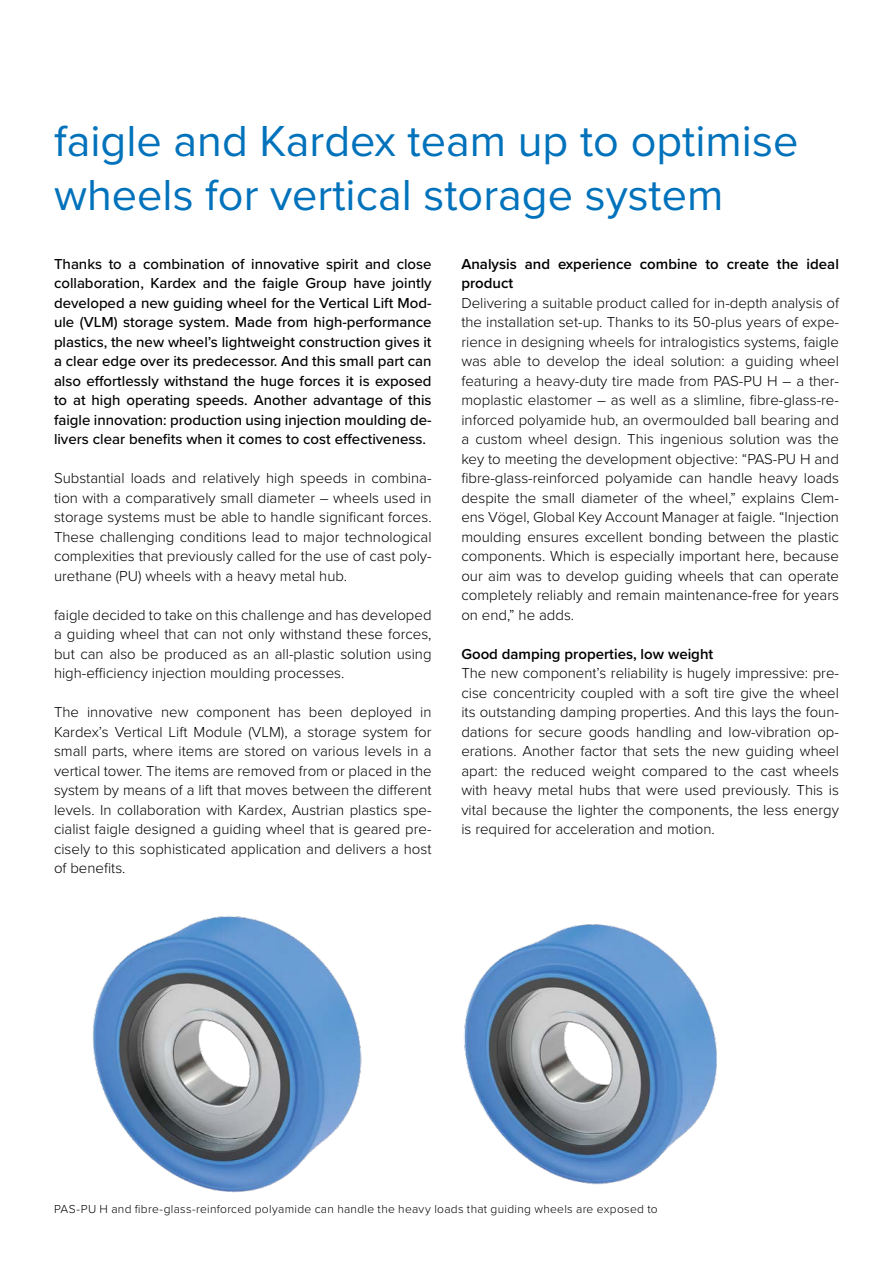
<style>
.page{position:relative;width:893px;height:1263px;background:#fff}
.page>*{position:absolute;margin:0;border:0;box-sizing:border-box;transform-origin:0 0}
.t1{font:45px/54px "Proxima Nova";color:#0072bb}
.t2{font:300 15px/19.5px "Proxima Nova";color:#000;text-align:justify}
.t3{font:500 15px/19.5px "Proxima Nova";color:#000;text-align:justify}
.t4{font:600 15px/19.5px "Proxima Nova";color:#000}
.t5{font:300 12px "Proxima Nova";letter-spacing:.025em;color:#000}
</style>
<div class="page">
<img style="left:92px;top:916px;width:270px;height:277px">
<img style="left:464px;top:924px;width:253px;height:261px">
<h1 class="t1" style="left:54px;top:112px;width:746px">faigle and Kardex team up to optimise wheels for vertical storage system</h1>
<p class="t3" style="left:54px;top:253px;width:379px">Thanks to a combination of innovative spirit and close collaboration, Kardex and the faigle Group have jointly developed a new guiding wheel for the Vertical Lift Mod&shy;ule (VLM) storage system. Made from high-performance plastics, the new wheel’s lightweight construction gives it a clear edge over its predecessor. And this small part can also effortlessly withstand the huge forces it is exposed to at high operating speeds. Another advantage of this faigle innovation: production using injection moulding de&shy;livers clear benefits when it comes to cost effectiveness.</p>
<p class="t2" style="left:54px;top:467px;width:379px">Substantial loads and relatively high speeds in combina&shy;tion with a comparatively small diameter – wheels used in storage systems must be able to handle significant forces.<br>These challenging conditions lead to major technological complexities that previously called for the use of cast poly&shy;urethane (PU) wheels with a heavy metal hub.</p>
<p class="t2" style="left:54px;top:604px;width:379px">faigle decided to take on this challenge and has developed a guiding wheel that can not only withstand these forces, but can also be produced as an all-plastic solution using high-efficiency injection moulding processes.</p>
<p class="t2" style="left:54px;top:701px;width:379px">The innovative new component has been deployed in Kardex’s Vertical Lift Module (VLM), a storage system for small parts, where items are stored on various levels in a vertical tower. The items are removed from or placed in the system by means of a lift that moves between the different levels. In collaboration with Kardex, Austrian plastics spe&shy;cialist faigle designed a guiding wheel that is geared pre&shy;cisely to this sophisticated application and delivers a host of benefits.</p>
<p class="t4" style="left:461px;top:253px;width:379px">Analysis and experience combine to create the ideal product</p>
<p class="t2" style="left:461px;top:292px;width:379px">Delivering a suitable product called for in-depth analysis of the installation set-up. Thanks to its 50-plus years of expe&shy;rience in designing wheels for intralogistics systems, faigle was able to develop the ideal solution: a guiding wheel featuring a heavy-duty tire made from PAS-PU H – a ther&shy;moplastic elastomer – as well as a slimline, fibre-glass-re&shy;inforced polyamide hub, an overmoulded ball bearing and a custom wheel design. This ingenious solution was the key to meeting the development objective: “PAS-PU H and fibre-glass-reinforced polyamide can handle heavy loads despite the small diameter of the wheel,” explains Clem&shy;ens Vögel, Global Key Account Manager at faigle. “Injection moulding ensures excellent bonding between the plastic components. Which is especially important here, because our aim was to develop guiding wheels that can operate completely reliably and remain maintenance-free for years on end,” he adds.</p>
<p class="t4" style="left:461px;top:643px;width:253px">Good damping properties, low weight</p>
<p class="t2" style="left:461px;top:662px;width:379px">The new component’s reliability is hugely impressive: pre&shy;cise concentricity coupled with a soft tire give the wheel its outstanding damping properties. And this lays the foun&shy;dations for secure goods handling and low-vibration op&shy;erations. Another factor that sets the new guiding wheel apart: the reduced weight compared to the cast wheels with heavy metal hubs that were used previously. This is vital because the lighter the components, the less energy is required for acceleration and motion.</p>
<p class="t5" style="left:54px;top:1200px;width:605px">PAS-PU H and fibre-glass-reinforced polyamide can handle the heavy loads that guiding wheels are exposed to</p>
</div>
